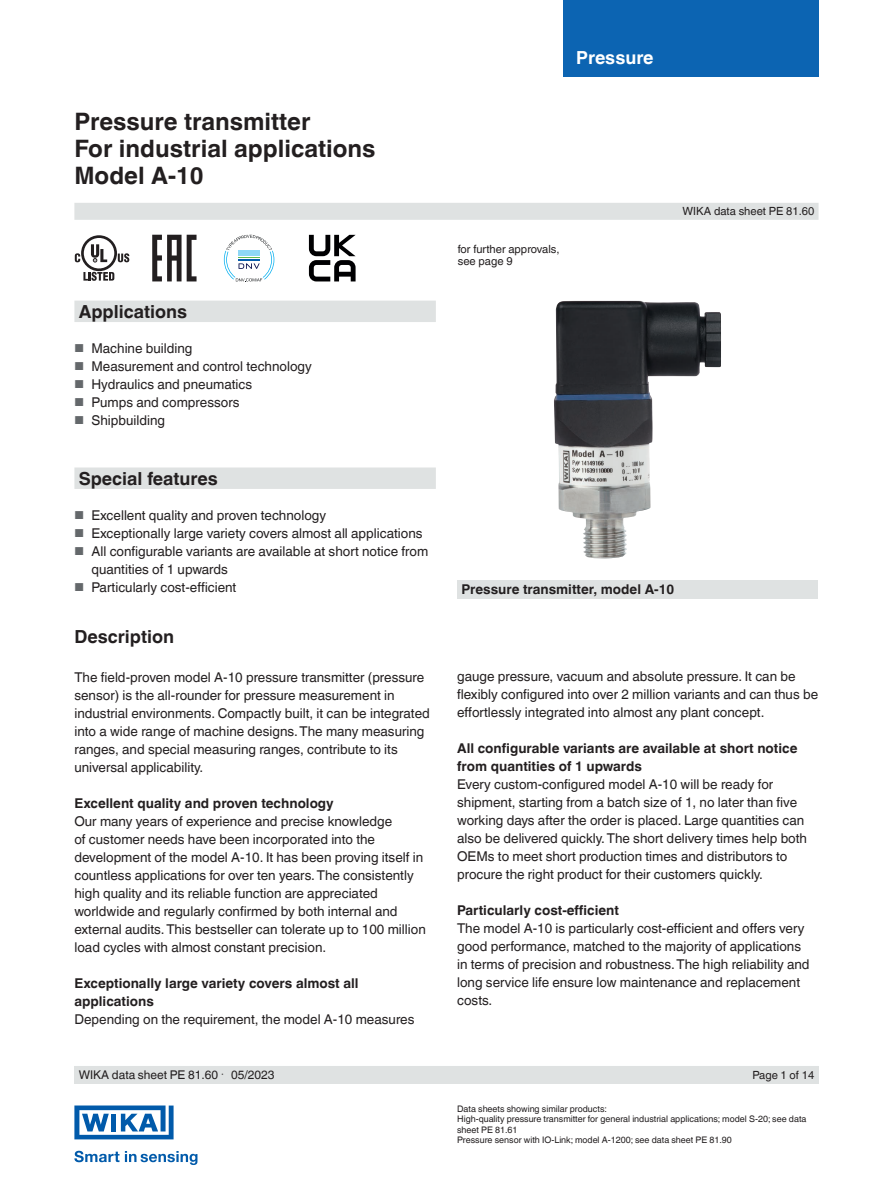
<style>
.page{position:relative;width:893px;height:1188px;background:#fff}
.page>*{position:absolute;margin:0;border:0;box-sizing:border-box;transform-origin:0 0}
.t1{font:700 24px/27px "Helvetica World";color:#231f20}
.t2{font:700 18px "Helvetica World";color:#231f20}
.t3{font:700 18px "Helvetica World";color:#fff}
.t4{font:13.5px/18px "Helvetica World";color:#231f20}
.t5{font:700 13.5px/18px "Helvetica World";color:#231f20}
.t6{font:12px "Helvetica World";color:#231f20}
.t7{font:11.25px/12.3px "Helvetica World";color:#231f20}
.t8{font:9px/10.5px "Helvetica World";color:#231f20}
.s1{font-size:11.55px;color:#64686b}
.s2{font-family:"Times New Roman";font-size:11.25px}
</style>
<div class="page">
<div style="left:74px;top:203px;width:745px;height:17px;background:#dfe2e2"></div>
<div style="left:74px;top:1066px;width:745px;height:18px;background:#dfe2e2"></div>
<div style="left:563px;top:0;width:256px;height:76px;background:#0c64b2"></div>
<svg style="left:74px;top:1151px;width:45px;height:11px"></svg>
<svg style="left:125px;top:1151px;width:72px;height:14px"></svg>
<svg style="left:74px;top:1106px;width:100px;height:33px"></svg>
<svg style="left:74px;top:301px;width:362px;height:188px"></svg>
<div style="left:457px;top:580px;width:361px;height:19px;background:#dfe2e2"></div>
<img style="left:554px;top:301px;width:167px;height:258px">
<svg style="left:152px;top:235px;width:45px;height:46px"></svg>
<svg style="left:83px;top:272px;width:31px;height:9px"></svg>
<svg style="left:118px;top:253px;width:11px;height:9px"></svg>
<div style="left:81px;top:235px;width:36px;height:36px;border:3px solid #231f20;border-radius:50%"></div>
<svg style="left:91px;top:244px;width:16px;height:18px"></svg>
<svg style="left:75px;top:253px;width:5px;height:9px"></svg>
<svg style="left:224px;top:235px;width:50px;height:47px"></svg>
<svg style="left:309px;top:235px;width:47px;height:46px"></svg>
<h2 class="t3" style="left:576px;top:47px;width:79px">Pressure</h2>
<h1 class="t1" style="left:74px;top:108px;width:303px">Pressure transmitter<br>For industrial applications<br>Model A-10</h1>
<h2 class="t2" style="left:79px;top:301px;width:110px">Applications</h2>
<p class="t4" style="left:74px;top:339px;width:120px"><span class="s1">■</span> Machine building</p>
<p class="t4" style="left:74px;top:357px;width:239px"><span class="s1">■</span> Measurement and control technology</p>
<p class="t4" style="left:74px;top:375px;width:179px"><span class="s1">■</span> Hydraulics and pneumatics</p>
<p class="t4" style="left:74px;top:393px;width:167px"><span class="s1">■</span> Pumps and compressors</p>
<p class="t4" style="left:74px;top:411px;width:92px"><span class="s1">■</span> Shipbuilding</p>
<p class="t7" style="left:458px;top:243px;width:103px">for further approvals, see page 9</p>
<p class="t7" style="left:683px;top:205px;width:133px">WIKA data sheet PE 81.60</p>
<h2 class="t2" style="left:79px;top:468px;width:141px">Special features</h2>
<p class="t4" style="left:74px;top:506px;width:253px"><span class="s1">■</span> Excellent quality and proven technology</p>
<p class="t4" style="left:74px;top:524px;width:350px"><span class="s1">■</span> Exceptionally large variety covers almost all applications</p>
<p class="t4" style="left:91px;top:542px;width:338px;text-indent:-17px"><span class="s1">■</span> All configurable variants are available at short notice from quantities of 1 upwards</p>
<p class="t4" style="left:74px;top:578px;width:163px"><span class="s1">■</span> Particularly cost-efficient</p>
<p class="t5" style="left:461px;top:580px;width:214px">Pressure transmitter, model A-10</p>
<h2 class="t2" style="left:74px;top:627px;width:101px">Description</h2>
<p class="t4" style="left:74px;top:669px;width:357px">The field-proven model A-10 pressure transmitter (pressure sensor) is the all-rounder for pressure measurement in industrial environments. Compactly built, it can be integrated into a wide range of machine designs. The many measuring ranges, and special measuring ranges, contribute to its universal applicability.</p>
<p class="t5" style="left:74px;top:795px;width:261px">Excellent quality and proven technology</p>
<p class="t4" style="left:74px;top:813px;width:353px">Our many years of experience and precise knowledge<br>of customer needs have been incorporated into the development of the model A-10. It has been proving itself in countless applications for over ten years. The consistently high quality and its reliable function are appreciated worldwide and regularly confirmed by both internal and external audits. This bestseller can tolerate up to 100 million load cycles with almost constant precision.</p>
<p class="t5" style="left:74px;top:975px;width:286px">Exceptionally large variety covers almost all applications</p>
<p class="t4" style="left:74px;top:1011px;width:342px">Depending on the requirement, the model A-10 measures</p>
<p class="t6" style="left:79px;top:1068px;width:197px">WIKA data sheet PE 81.60 <span class="s2">∙</span> 05/2023</p>
<p class="t4" style="left:457px;top:667px;width:363px">gauge pressure, vacuum and absolute pressure. It can be flexibly configured into over 2 million variants and can thus be effortlessly integrated into almost any plant concept.</p>
<p class="t5" style="left:457px;top:739px;width:342px">All configurable variants are available at short notice from quantities of 1 upwards</p>
<p class="t4" style="left:457px;top:775px;width:351px">Every custom-configured model A-10 will be ready for shipment, starting from a batch size of 1, no later than five working days after the order is placed. Large quantities can also be delivered quickly. The short delivery times help both OEMs to meet short production times and distributors to procure the right product for their customers quickly.</p>
<p class="t5" style="left:457px;top:901px;width:163px">Particularly cost-efficient</p>
<p class="t4" style="left:457px;top:919px;width:354px">The model A-10 is particularly cost-efficient and offers very good performance, matched to the majority of applications in terms of precision and robustness. The high reliability and long service life ensure low maintenance and replacement costs.</p>
<p class="t7" style="left:752px;top:1068px;width:63px">Page 1 of 14</p>
<p class="t8" style="left:457px;top:1104px;width:351px">Data sheets showing similar products:<br>High-quality pressure transmitter for general industrial applications; model S-20; see data sheet PE 81.61<br>Pressure sensor with IO-Link; model A-1200; see data sheet PE 81.90</p>
</div>
